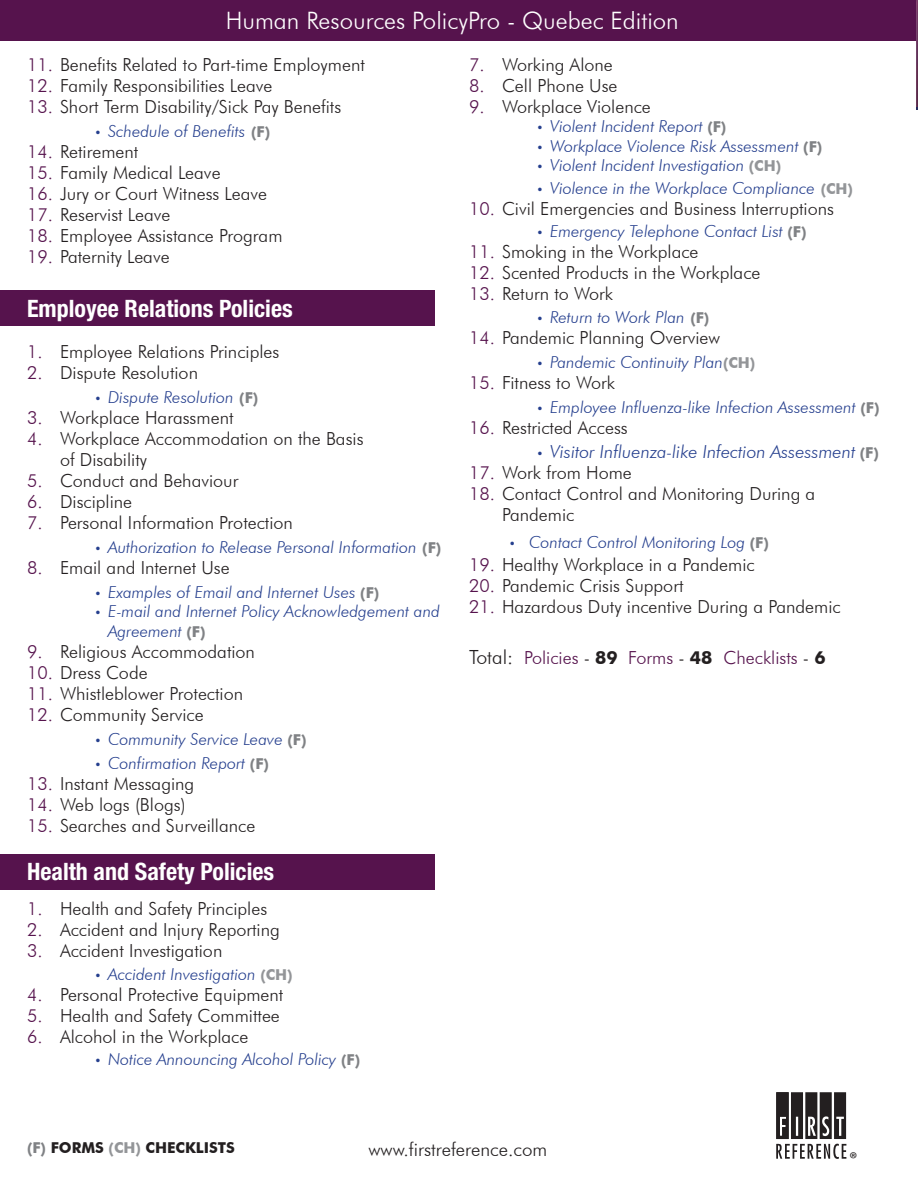
<style>
.page{position:relative;width:918px;height:1188px;background:#fff}
.page>*{position:absolute;margin:0;border:0;box-sizing:border-box;transform-origin:0 0}
.t1{font:700 condensed 24px "Helvetica Neue LT Std";color:#fff}
.t2{font:300 24px "Futura BT";color:#fff}
.t3{font:300 18.75px "Futura BT";color:#231f20}
.t4{font:18.75px "Myriad Pro";color:#231f20}
.HRPP_Main{font:300 18px/21px "Futura BT";color:#231f20}
.t5{font:italic 300 18px "Futura BT";color:#253f8e}
.t6{font:300 18px "Futura BT";color:#56134d}
.forms_and_checklists{font:italic 300 16.5px/19.5px "Futura BT";color:#253f8e}
.t7{font:700 15px "Futura BT";color:#231f20}
.s1{color:#56134d}
.s2{font-size:12px}
.s3{font-weight:700;font-style:normal;font-size:15px;color:#808285}
.s4{font-weight:700;font-style:normal;font-size:15px;color:#939598}
.s5{font-size:19.5px;color:#231f20}
.s6{color:#231f20}
.s7{font-weight:700;color:#231f20}
.s8{color:#808285}
.s9{color:#939598}
</style>
<div class="page">
<svg style="left:776px;top:1092px;width:70px;height:67px"></svg>
<div style="left:0;top:0;width:918px;height:40px;background:#56134d"></div>
<div style="left:0;top:290px;width:434px;height:36px;background:#56134d"></div>
<img style="left:917px;top:0;width:1px;height:110px">
<div style="left:0;top:854px;width:434px;height:36px;background:#56134d"></div>
<h1 class="t2" style="left:226px;top:6px;width:455px">Human Resources PolicyPro - Quebec Edition</h1>
<p class="HRPP_Main" style="left:27px;top:54px;width:339px"><span class="s1">11.</span> Benefits Related to Part-time Employment</p>
<p class="HRPP_Main" style="left:27px;top:75px;width:247px"><span class="s1">12.</span> Family Responsibilities Leave</p>
<p class="HRPP_Main" style="left:27px;top:96px;width:316px"><span class="s1">13.</span> Short Term Disability/Sick Pay Benefits</p>
<p class="forms_and_checklists" style="left:94px;top:121px;width:177px"><span class="s2">•</span> Schedule of Benefits <span class="s3">(F)</span></p>
<p class="HRPP_Main" style="left:27px;top:141px;width:113px"><span class="s1">14.</span> Retirement</p>
<p class="HRPP_Main" style="left:27px;top:162px;width:195px"><span class="s1">15.</span> Family Medical Leave</p>
<p class="HRPP_Main" style="left:27px;top:183px;width:242px"><span class="s1">16.</span> Jury or Court Witness Leave</p>
<p class="HRPP_Main" style="left:27px;top:204px;width:145px"><span class="s1">17.</span> Reservist Leave</p>
<p class="HRPP_Main" style="left:27px;top:225px;width:257px"><span class="s1">18.</span> Employee Assistance Program</p>
<p class="HRPP_Main" style="left:27px;top:246px;width:144px"><span class="s1">19.</span> Paternity Leave</p>
<p class="t1" style="left:27px;top:293px;width:267px">Employee Relations Policies</p>
<p class="HRPP_Main" style="left:27px;top:341px;width:254px"><span class="s1">1.</span> Employee Relations Principles</p>
<p class="HRPP_Main" style="left:27px;top:362px;width:173px"><span class="s1">2.</span> Dispute Resolution</p>
<p class="forms_and_checklists" style="left:94px;top:387px;width:165px"><span class="s2">•</span> Dispute Resolution <span class="s3">(F)</span></p>
<p class="HRPP_Main" style="left:27px;top:407px;width:208px"><span class="s1">3.</span> Workplace Harassment</p>
<p class="HRPP_Main" style="left:60px;top:428px;width:305px;text-indent:-33px"><span class="s1">4.</span> Workplace Accommodation on the Basis of Disability</p>
<p class="HRPP_Main" style="left:27px;top:470px;width:213px"><span class="s1">5.</span> Conduct and Behaviour</p>
<p class="HRPP_Main" style="left:27px;top:491px;width:107px"><span class="s1">6.</span> Discipline</p>
<p class="HRPP_Main" style="left:27px;top:512px;width:267px"><span class="s1">7.</span> Personal Information Protection</p>
<p class="forms_and_checklists" style="left:94px;top:537px;width:348px"><span class="s2">•</span> Authorization to Release Personal Information <span class="s3">(F)</span></p>
<p class="HRPP_Main" style="left:27px;top:557px;width:204px"><span class="s1">8.</span> Email and Internet Use</p>
<p class="forms_and_checklists" style="left:94px;top:582px;width:286px"><span class="s2">•</span> Examples of Email and Internet Uses <span class="s3">(F)</span></p>
<p class="forms_and_checklists" style="left:108px;top:602px;width:334px;text-indent:-14px"><span class="s2">•</span> E-mail and Internet Policy Acknowledgement and<br>Agreement <span class="s3">(F)</span></p>
<p class="HRPP_Main" style="left:27px;top:641px;width:230px"><span class="s1">9.</span> Religious Accommodation</p>
<p class="HRPP_Main" style="left:27px;top:662px;width:122px"><span class="s1">10.</span> Dress Code</p>
<p class="HRPP_Main" style="left:27px;top:683px;width:218px"><span class="s1">11.</span> Whistleblower Protection</p>
<p class="HRPP_Main" style="left:27px;top:704px;width:178px"><span class="s1">12.</span> Community Service</p>
<p class="forms_and_checklists" style="left:94px;top:729px;width:213px"><span class="s2">•</span> Community Service Leave <span class="s3">(F)</span></p>
<p class="forms_and_checklists" style="left:94px;top:753px;width:176px"><span class="s2">•</span> Confirmation Report <span class="s3">(F)</span></p>
<p class="HRPP_Main" style="left:27px;top:773px;width:169px"><span class="s1">13.</span> Instant Messaging</p>
<p class="HRPP_Main" style="left:27px;top:794px;width:160px"><span class="s1">14.</span> Web logs (Blogs)</p>
<p class="HRPP_Main" style="left:27px;top:815px;width:230px"><span class="s1">15.</span> Searches and Surveillance</p>
<p class="t1" style="left:27px;top:857px;width:249px">Health and Safety Policies</p>
<p class="HRPP_Main" style="left:27px;top:898px;width:242px"><span class="s1">1.</span> Health and Safety Principles</p>
<p class="HRPP_Main" style="left:27px;top:919px;width:254px"><span class="s1">2.</span> Accident and Injury Reporting</p>
<p class="HRPP_Main" style="left:27px;top:940px;width:197px"><span class="s1">3.</span> Accident Investigation</p>
<p class="forms_and_checklists" style="left:94px;top:964px;width:200px"><span class="s2">•</span> Accident Investigation <span class="s4">(CH)</span></p>
<p class="HRPP_Main" style="left:27px;top:984px;width:258px"><span class="s1">4.</span> Personal Protective Equipment</p>
<p class="HRPP_Main" style="left:27px;top:1005px;width:254px"><span class="s1">5.</span> Health and Safety Committee</p>
<p class="HRPP_Main" style="left:27px;top:1026px;width:223px"><span class="s1">6.</span> Alcohol in the Workplace</p>
<p class="forms_and_checklists" style="left:94px;top:1049px;width:267px"><span class="s2">•</span> Notice Announcing Alcohol Policy <span class="s3">(F)</span></p>
<p class="HRPP_Main" style="left:469px;top:54px;width:145px"><span class="s1">7.</span> Working Alone</p>
<p class="HRPP_Main" style="left:469px;top:75px;width:150px"><span class="s1">8.</span> Cell Phone Use</p>
<p class="HRPP_Main" style="left:469px;top:96px;width:183px"><span class="s1">9.</span> Workplace Violence</p>
<p class="forms_and_checklists" style="left:537px;top:116px;width:191px"><span class="s2">•</span> Violent Incident Report <span class="s3">(F)</span></p>
<p class="forms_and_checklists" style="left:537px;top:136px;width:287px"><span class="s2">•</span> Workplace Violence Risk Assessment <span class="s3">(F)</span></p>
<p class="forms_and_checklists" style="left:537px;top:155px;width:246px"><span class="s2">•</span> Violent Incident Investigation <span class="s4">(CH)</span></p>
<p class="forms_and_checklists" style="left:537px;top:178px;width:318px"><span class="s2">•</span> Violence in the Workplace Compliance <span class="s4">(CH)</span></p>
<p class="HRPP_Main" style="left:469px;top:198px;width:367px"><span class="s1">10.</span> Civil Emergencies and Business Interruptions</p>
<p class="forms_and_checklists" style="left:537px;top:221px;width:271px"><span class="s2">•</span> Emergency Telephone Contact List <span class="s3">(F)</span></p>
<p class="HRPP_Main" style="left:469px;top:241px;width:231px"><span class="s1">11.</span> Smoking in the Workplace</p>
<p class="HRPP_Main" style="left:469px;top:262px;width:293px"><span class="s1">12.</span> Scented Products in the Workplace</p>
<p class="HRPP_Main" style="left:469px;top:283px;width:146px"><span class="s1">13.</span> Return to Work</p>
<p class="forms_and_checklists" style="left:537px;top:307px;width:174px"><span class="s2">•</span> Return to Work Plan <span class="s3">(F)</span></p>
<p class="HRPP_Main" style="left:469px;top:327px;width:253px"><span class="s1">14.</span> Pandemic Planning Overview</p>
<p class="forms_and_checklists" style="left:537px;top:352px;width:220px"><span class="s2">•</span> Pandemic Continuity Plan<span class="s4">(CH)</span></p>
<p class="HRPP_Main" style="left:469px;top:372px;width:148px"><span class="s1">15.</span> Fitness to Work</p>
<p class="forms_and_checklists" style="left:537px;top:397px;width:344px"><span class="s2">•</span> Employee Influenza-like Infection Assessment <span class="s3">(F)</span></p>
<p class="HRPP_Main" style="left:469px;top:417px;width:160px"><span class="s1">16.</span> Restricted Access</p>
<p class="t5" style="left:537px;top:440px;width:344px"><span class="s2">•</span> Visitor Influenza-like Infection Assessment <span class="s3">(F)</span></p>
<p class="HRPP_Main" style="left:469px;top:462px;width:164px"><span class="s1">17.</span> Work from Home</p>
<p class="HRPP_Main" style="left:502px;top:483px;width:315px;text-indent:-33px"><span class="s1">18.</span> Contact Control and Monitoring During a<br>Pandemic</p>
<p class="forms_and_checklists" style="left:509px;top:532px;width:262px"><span class="s2">•</span> Contact Control Monitoring Log <span class="s3">(F)</span></p>
<p class="HRPP_Main" style="left:469px;top:554px;width:287px"><span class="s1">19.</span> Healthy Workplace in a Pandemic</p>
<p class="HRPP_Main" style="left:469px;top:575px;width:216px"><span class="s1">20.</span> Pandemic Crisis Support</p>
<p class="HRPP_Main" style="left:469px;top:596px;width:373px"><span class="s1">21.</span> Hazardous Duty incentive During a Pandemic</p>
<p class="t6" style="left:469px;top:646px;width:358px"><span class="s5">Total:</span> Policies <span class="s6">-</span> <span class="s7">89</span> Forms <span class="s6">-</span> <span class="s7">48</span> Checklists <span class="s6">-</span> <span class="s7">6</span></p>
<p class="t7" style="left:27px;top:1139px;width:209px"><span class="s8">(F)</span> FORMS <span class="s9">(CH)</span> CHECKLISTS</p>
<p class="t3" style="left:369px;top:1138px;width:180px">www.firstreference.com</p>
<p class="t4" style="left:849px;top:1147px;width:9px">®</p>
</div>
